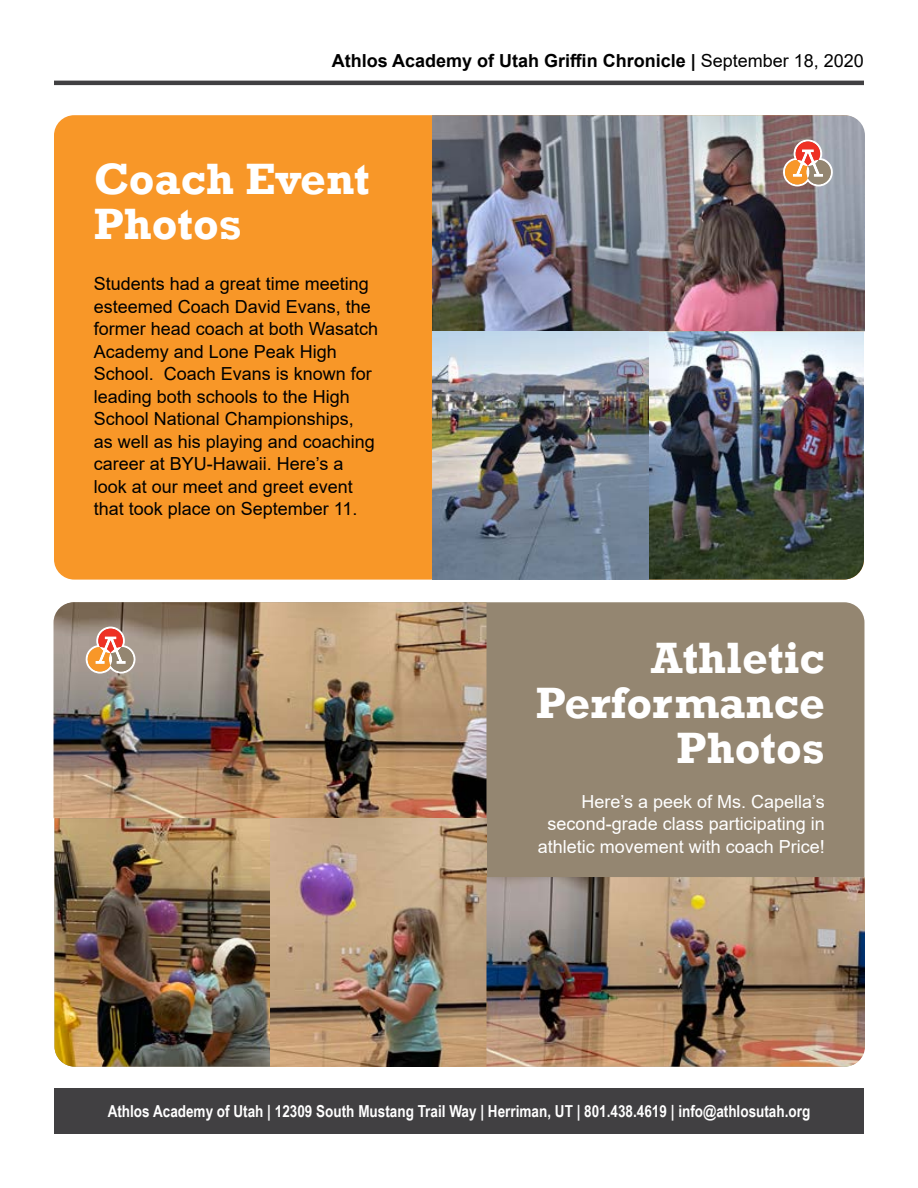
<style>
.page{position:relative;width:918px;height:1188px;background:#fff}
.page>*{position:absolute;margin:0;border:0;box-sizing:border-box;transform-origin:0 0}
.t1{font:700 45px/45px "Rockwell";color:#fff}
.t2{font:18px/22.5px "Arial";color:#000}
.t3{font:18px/22.5px "Arial";color:#fff;text-align:right}
.t4{font:700 18px "Arial";color:#000}
.t5{font:700 16.5px "Arial Narrow";color:#fff}
.s1{font-weight:400}
</style>
<div class="page">
<div style="left:54px;top:115px;width:810px;height:465px;background:#f89728;border-radius:20px"></div>
<img style="left:432px;top:115px;width:433px;height:465px">
<hr style="left:54px;top:81px;width:810px;height:4px;background:#414042">
<div style="left:54px;top:1089px;width:810px;height:45px;background:#414042"></div>
<svg style="left:783px;top:139px;width:50px;height:47px;background:#ca9984"></svg>
<div style="left:54px;top:602px;width:810px;height:465px;background:#948671;border-radius:20px"></div>
<img style="left:54px;top:602px;width:432px;height:465px">
<svg style="left:85px;top:627px;width:51px;height:47px"></svg>
<img style="left:486px;top:877px;width:379px;height:190px">
<p class="t4" style="left:332px;top:48px;width:534px">Athlos Academy of Utah Griffin Chronicle | <span class="s1">September 18, 2020</span></p>
<h1 class="t1" style="left:94px;top:157px;width:277px">Coach Event<br>Photos</h1>
<p class="t2" style="left:94px;top:273px;width:286px">Students had a great time meeting esteemed Coach David Evans, the former head coach at both Wasatch<br>Academy and Lone Peak High<br>School. Coach Evans is known for leading both schools to the High<br>School National Championships,<br>as well as his playing and coaching career at BYU-Hawaii. Here’s a look at our meet and greet event that took place on September 11.</p>
<h1 class="t1" style="left:536px;top:635px;width:291px;text-align:right">Athletic<br>Performance<br>Photos</h1>
<p class="t3" style="left:538px;top:790px;width:289px">Here’s a peek of Ms. Capella’s second-grade class participating in athletic movement with coach Price!</p>
<p class="t5" style="left:108px;top:1099px;width:704px">Athlos Academy of Utah | 12309 South Mustang Trail Way | Herriman, UT | 801.438.4619 | info@athlosutah.org</p>
</div>
